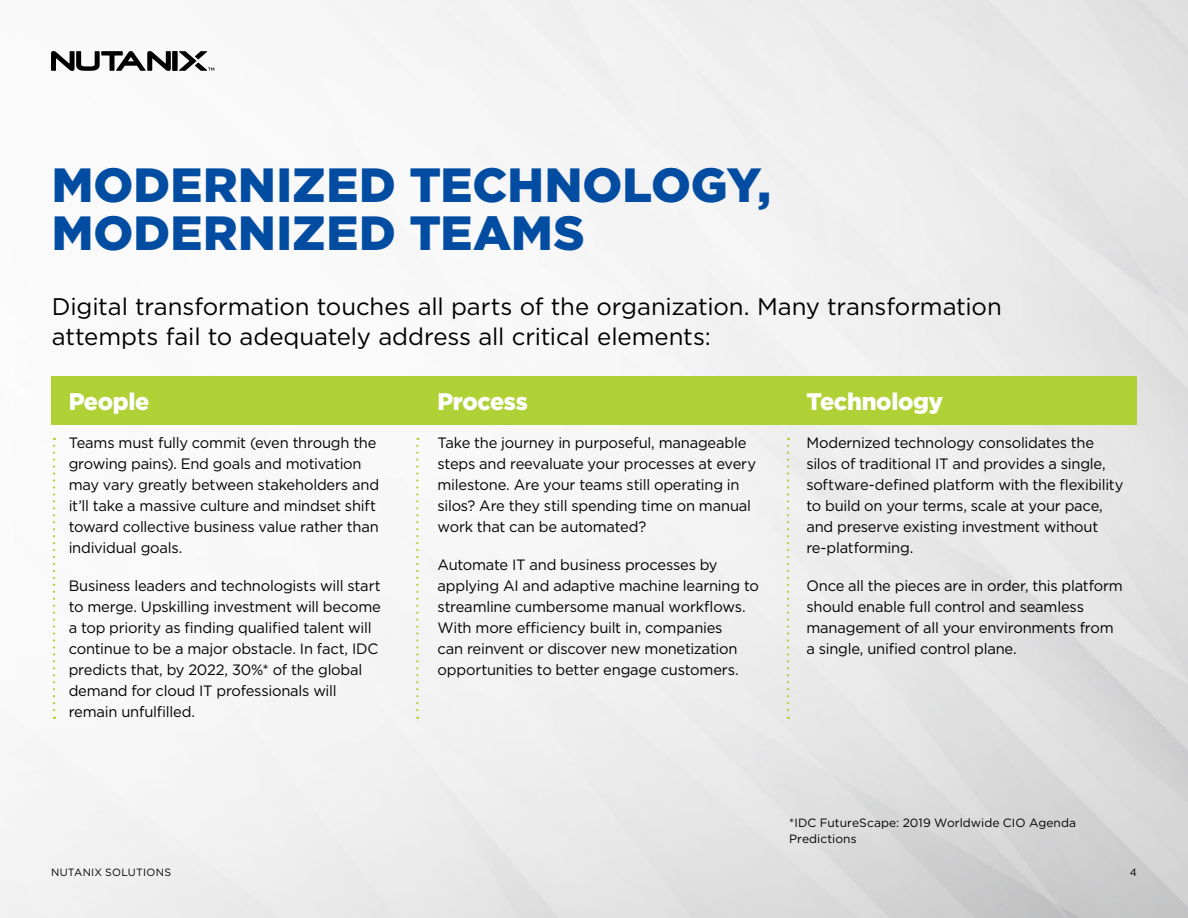
<style>
.page{position:relative;width:1188px;height:918px;background:#fff}
.page>*{position:absolute;margin:0;border:0;box-sizing:border-box;transform-origin:0 0}
.Heading_NEW{font:900 48px/48px "Gotham";letter-spacing:.005em;color:#024da1}
.standfirst{font:24px/30px "Gotham";letter-spacing:-.005em;color:#000}
.Heading_NEW-2{font:900 24px "Gotham";letter-spacing:-.02em;color:#fff}
.Heading_NEW-3{font:15px/21px "Gotham";letter-spacing:-.015em;color:#000}
.new_body_copy_grey{font:12px/16.5px "Gotham";letter-spacing:.005em;color:#000}
.Heading_NEW-4{font:10.5px "Gotham";letter-spacing:.025em;color:#000}
</style>
<div class="page">
<img style="left:0;top:0;width:1188px;height:918px">
<svg style="left:179px;top:51px;width:35px;height:20px"></svg>
<div style="left:172px;top:51px;width:5px;height:20px;background:#000"></div>
<svg style="left:51px;top:51px;width:120px;height:20px"></svg>
<div style="left:51px;top:377px;width:1086px;height:48px;background:#afd135"></div>
<svg style="left:416px;top:446px;width:2px;height:273px"></svg>
<svg style="left:53px;top:446px;width:2px;height:273px"></svg>
<svg style="left:787px;top:446px;width:2px;height:273px"></svg>
<p class="Heading_NEW" style="left:52px;top:161px;width:721px">MODERNIZED TECHNOLOGY,<br>MODERNIZED TEAMS</p>
<p class="standfirst" style="left:52px;top:291px;width:951px">Digital transformation touches all parts of the organization. Many transformation attempts fail to adequately address all critical elements:</p>
<p class="Heading_NEW-2" style="left:69px;top:385px;width:82px">People</p>
<p class="Heading_NEW-3" style="left:69px;top:432px;width:312px">Teams must fully commit (even through the growing pains). End goals and motivation may vary greatly between stakeholders and it’ll take a massive culture and mindset shift toward collective business value rather than individual goals.</p>
<p class="Heading_NEW-3" style="left:69px;top:575px;width:314px">Business leaders and technologists will start to merge. Upskilling investment will become a top priority as finding qualified talent will continue to be a major obstacle. In fact, IDC predicts that, by 2022, 30%* of the global demand for cloud IT professionals will remain unfulfilled.</p>
<p class="Heading_NEW-2" style="left:438px;top:385px;width:92px">Process</p>
<p class="Heading_NEW-3" style="left:438px;top:432px;width:320px">Take the journey in purposeful, manageable steps and reevaluate your processes at every milestone. Are your teams still operating in silos? Are they still spending time on manual work that can be automated?</p>
<p class="Heading_NEW-3" style="left:438px;top:554px;width:323px">Automate IT and business processes by applying AI and adaptive machine learning to streamline cumbersome manual workflows.<br>With more efficiency built in, companies<br>can reinvent or discover new monetization opportunities to better engage customers.</p>
<p class="Heading_NEW-2" style="left:806px;top:385px;width:138px">Technology</p>
<p class="Heading_NEW-3" style="left:806px;top:432px;width:319px">Modernized technology consolidates the silos of traditional IT and provides a single, software-defined platform with the flexibility to build on your terms, scale at your pace, and preserve existing investment without re-platforming.</p>
<p class="Heading_NEW-3" style="left:806px;top:575px;width:318px">Once all the pieces are in order, this platform should enable full control and seamless management of all your environments from a single, unified control plane.</p>
<p class="new_body_copy_grey" style="left:789px;top:814px;width:289px">*IDC FutureScape: 2019 Worldwide CIO Agenda<br>Predictions</p>
<p class="Heading_NEW-4" style="left:51px;top:865px;width:122px">NUTANIX SOLUTIONS</p>
<p class="Heading_NEW-4" style="left:1130px;top:865px;width:9px">4</p>
</div>
